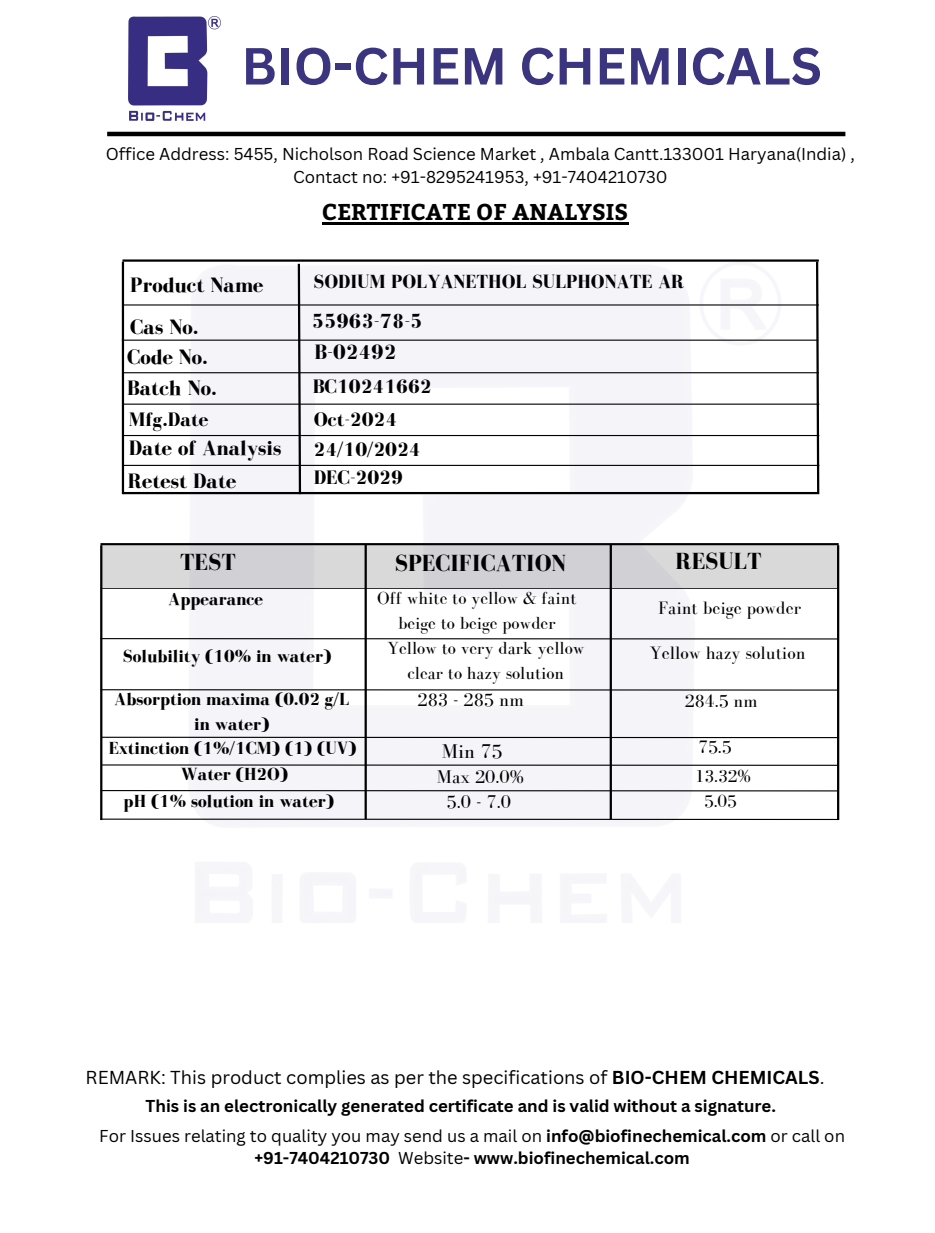
<style>
.page{position:relative;width:935px;height:1233px;background:#fff}
.page>*{position:absolute;margin:0;border:0;box-sizing:border-box;transform-origin:0 0}
.t1{font:700 51px "Canva Sans";color:#3b3580}
.t2{font:700 24px "Bodoni FLF";color:#000}
.t3{font:700 22.8px "Bitter";color:#000}
.t4{font:700 21.45px/42.6px "Bodoni FLF";color:#000}
.t5{font:700 21px "Bodoni FLF";color:#000}
.t6{font:20.4px "Bodoni FLF";color:#000}
.t7{font:700 20.1px/33.2px "Bodoni FLF";color:#000}
.t8{font:700 19.5px "Bodoni FLF";color:#000}
.t9{font:18.9px "Bodoni FLF";color:#000}
.t10{font:18.45px "Bodoni FLF";color:#000}
.t11{font:18.3px "Canva Sans";color:#000}
.t12{font:700 18px/24.8px "Bodoni FLF";color:#000;text-align:center}
.t13{font:18px/24.8px "Bodoni FLF";color:#000;text-align:center}
.t14{font:700 16.8px/29.2px "Canva Sans";color:#000}
.t15{font:16.8px/22.5px "Canva Sans";color:#000;text-align:center}
.s1{font-weight:700}
.s2{font-weight:400}
</style>
<div class="page">
<hr style="left:107px;top:132px;width:738px;height:4px;background:#000">
<img style="left:128px;top:17px;width:93px;height:103px">
<hr style="left:322px;top:222px;width:306px;height:3px;background:#000">
<hr style="left:100px;top:588px;width:739px;height:1px;background:#000">
<hr style="left:100px;top:543px;width:739px;height:2px;background:#000">
<div style="left:103px;top:546px;width:736px;height:42px;background:#d9d9d9"></div>
<hr style="left:122px;top:304px;width:697px;height:2px;background:#000">
<hr style="left:122px;top:340px;width:696px;height:1px;background:#000">
<hr style="left:122px;top:372px;width:697px;height:1px;background:#000">
<hr style="left:123px;top:404px;width:696px;height:1px;background:#000">
<hr style="left:123px;top:435px;width:696px;height:1px;background:#000">
<hr style="left:123px;top:465px;width:696px;height:1px;background:#000">
<hr style="left:123px;top:492px;width:696px;height:2px;background:#000">
<hr style="left:122px;top:262px;width:2px;height:232px;background:#000">
<svg style="left:815px;top:262px;width:5px;height:232px"></svg>
<hr style="left:122px;top:259px;width:697px;height:3px;background:#000">
<hr style="left:837px;top:545px;width:2px;height:275px;background:#000">
<hr style="left:100px;top:545px;width:2px;height:275px;background:#000">
<img style="left:188px;top:263px;width:593px;height:634px">
<hr style="left:101px;top:737px;width:738px;height:1px;background:#000">
<hr style="left:101px;top:689px;width:737px;height:2px;background:#000">
<hr style="left:101px;top:764px;width:738px;height:2px;background:#000">
<hr style="left:100px;top:638px;width:738px;height:2px;background:#000">
<hr style="left:100px;top:790px;width:738px;height:1px;background:#000">
<hr style="left:100px;top:819px;width:738px;height:1px;background:#000">
<hr style="left:610px;top:544px;width:2px;height:275px;background:#000">
<hr style="left:365px;top:544px;width:2px;height:275px;background:#000">
<h1 class="t1" style="left:241px;top:30px;width:582px">BIO-CHEM CHEMICALS</h1>
<p class="t15" style="left:106px;top:143px;width:751px">Office Address: 5455, Nicholson Road Science Market , Ambala Cantt.133001 Haryana(India) ,<br>Contact no: +91-8295241953, +91-7404210730</p>
<p class="t4" style="left:130px;top:263px;width:135px">Product Name<br>Cas No.</p>
<p class="t4" style="left:127px;top:342px;width:91px;line-height:30.5px">Code No.<br>Batch No.</p>
<p class="t7" style="left:129px;top:403px;width:81px">Mfg.Date</p>
<p class="t4" style="left:128px;top:432px;width:155px;line-height:33px">Date of Analysis<br>Retest Date</p>
<h3 class="t3" style="left:322px;top:195px;width:308px">CERTIFICATE OF ANALYSIS</h3>
<p class="t8" style="left:314px;top:271px;width:372px">SODIUM POLYANETHOL SULPHONATE AR</p>
<p class="t5" style="left:312px;top:310px;width:112px">55963-78-5</p>
<p class="t4" style="left:315px;top:331px;width:83px">B-02492</p>
<p class="t7" style="left:313px;top:370px;width:120px">BC10241662<br>Oct-2024</p>
<p class="t7" style="left:314px;top:436px;width:109px;line-height:27.3px">24/10/2024<br>DEC-2029</p>
<h2 class="t2" style="left:180px;top:549px;width:57px">TEST</h2>
<h2 class="t2" style="left:395px;top:550px;width:173px">SPECIFICATION</h2>
<h2 class="t2" style="left:676px;top:548px;width:87px">RESULT</h2>
<p class="t12" style="left:168px;top:587px;width:96px">Appearance</p>
<p class="t13" style="left:377px;top:585px;width:201px">Off white to yellow &amp; faint beige to beige powder</p>
<p class="t10" style="left:658px;top:598px;width:145px">Faint beige powder</p>
<p class="t10" style="left:650px;top:643px;width:157px">Yellow hazy solution</p>
<p class="t12" style="left:123px;top:644px;width:210px">Solubility (10% in water)</p>
<p class="t13" style="left:387px;top:636px;width:199px">Yellow to very dark yellow clear to hazy solution</p>
<p class="t12" style="left:114px;top:687px;width:237px">Absorption maxima (0.02 g/L in water)</p>
<p class="t9" style="left:417px;top:690px;width:108px">283 - 285 nm</p>
<p class="t10" style="left:685px;top:691px;width:74px">284.5 nm</p>
<p class="t12" style="left:109px;top:736px;width:249px">Extinction (1%/1CM) (1) (UV)</p>
<p class="t6" style="left:442px;top:740px;width:62px">Min 75</p>
<p class="t10" style="left:698px;top:737px;width:35px">75.5</p>
<p class="t12" style="left:181px;top:762px;width:109px">Water (H2O)</p>
<p class="t9" style="left:437px;top:767px;width:88px">Max 20.0%</p>
<p class="t13" style="left:695px;top:764px;width:58px">13.32%</p>
<p class="t12" style="left:124px;top:788px;width:212px">pH (1% solution in water)</p>
<p class="t9" style="left:447px;top:791px;width:66px">5.0 - 7.0</p>
<p class="t13" style="left:704px;top:788px;width:34px">5.05</p>
<p class="t11" style="left:86px;top:1065px;width:740px">REMARK: This product complies as per the specifications of <span class="s1">BIO-CHEM CHEMICALS</span>.</p>
<p class="t14" style="left:99px;top:1091px;width:747px;text-indent:46px">This is an electronically generated certificate and is valid without a signature.<br><span class="s2">For Issues relating to quality you may send us a mail on</span> info@biofinechemical.com <span class="s2">or call on</span></p>
<p class="t14" style="left:254px;top:1143px;width:437px">+91-7404210730 <span class="s2">Website</span>- www.biofinechemical.com</p>
</div>
